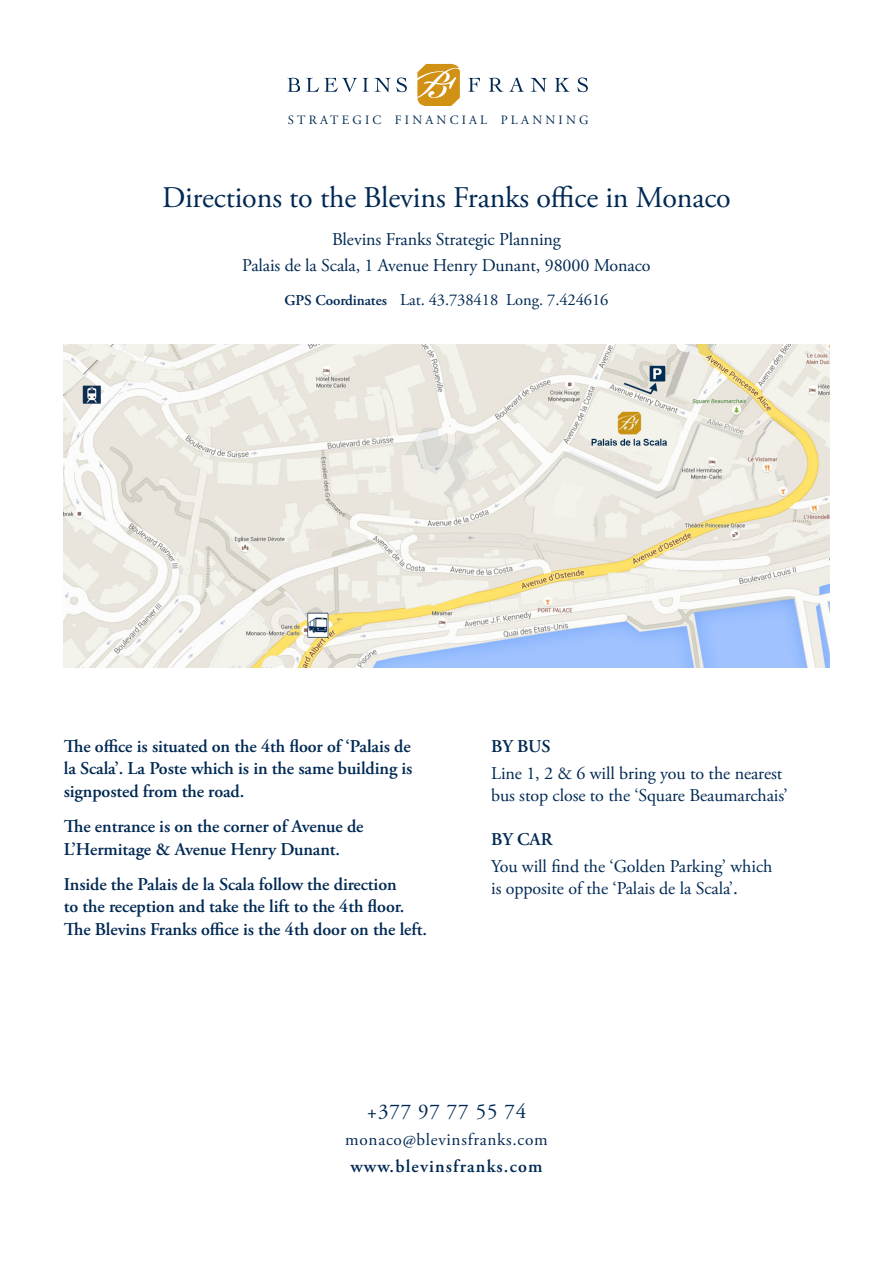
<style>
.page{position:relative;width:893px;height:1263px;background:#fff}
.page>*{position:absolute;margin:0;border:0;box-sizing:border-box;transform-origin:0 0}
.t1{font:30px "Adobe Garamond Pro";letter-spacing:-.005em;color:#002953}
.Bullets{font:21px "Adobe Garamond Pro";letter-spacing:.04em;color:#002953}
.Bullets-2{font:600 18px/22.5px "Adobe Garamond Pro";letter-spacing:-.005em;color:#002953}
.Bullets-3{font:18px/22.5px "Adobe Garamond Pro";letter-spacing:-.005em;color:#002953}
.Bullets-4{font:600 18px "Adobe Garamond Pro";letter-spacing:.065em;color:#002953}
.Bullets-5{font:17.25px "Adobe Garamond Pro";letter-spacing:.04em;color:#002953}
.Bullets-6{font:16.5px "Adobe Garamond Pro";letter-spacing:-.005em;color:#002953}
.t2{font:12.75px "Adobe Garamond Pro";letter-spacing:.25em;color:#002953}
.s1{font-weight:600;font-size:15px}
.s2{font-size:19.5px}
</style>
<div class="page">
<svg style="left:417px;top:64px;width:43px;height:42px"></svg>
<svg style="left:287px;top:78px;width:13px;height:14px"></svg>
<svg style="left:306px;top:78px;width:101px;height:14px"></svg>
<svg style="left:468px;top:78px;width:12px;height:14px"></svg>
<svg style="left:489px;top:78px;width:14px;height:14px"></svg>
<svg style="left:509px;top:78px;width:15px;height:14px"></svg>
<svg style="left:530px;top:78px;width:17px;height:14px"></svg>
<svg style="left:554px;top:78px;width:16px;height:14px"></svg>
<svg style="left:577px;top:78px;width:11px;height:14px"></svg>
<img style="left:64px;top:344px;width:765px;height:323px">
<p class="t2" style="left:288px;top:112px;width:302px">STRATEGIC FINANCIAL PLANNING</p>
<p class="t1" style="left:162px;top:179px;width:570px">Directions to the Blevins Franks office in Monaco</p>
<p class="Bullets-3" style="left:332px;top:229px;width:230px">Blevins Franks Strategic Planning</p>
<p class="Bullets-3" style="left:242px;top:254px;width:410px">Palais de la Scala, 1 Avenue Henry Dunant, 98000 Monaco</p>
<p class="Bullets-6" style="left:284px;top:289px;width:325px"><span class="s1">GPS Coordinates</span> Lat. 43.738418 Long. 7.424616</p>
<p class="Bullets-2" style="left:64px;top:735px;width:350px;text-align:justify">The office is situated on the 4th floor of ‘Palais de la Scala’. La Poste which is in the same building is signposted from the road.</p>
<p class="Bullets-2" style="left:64px;top:815px;width:301px">The entrance is on the corner of Avenue de<br>L’Hermitage &amp; Avenue Henry Dunant.</p>
<p class="Bullets-2" style="left:64px;top:873px;width:365px">Inside the Palais de la Scala follow the direction<br>to the reception and take the lift to the 4th floor.<br>The Blevins Franks office is the 4th door on the left.</p>
<p class="Bullets-2" style="left:491px;top:735px;width:61px">BY BUS</p>
<p class="Bullets-3" style="left:491px;top:762px;width:298px">Line 1, 2 &amp; 6 will bring you to the nearest bus stop close to the ‘Square Beaumarchais’</p>
<p class="Bullets-2" style="left:491px;top:828px;width:63px">BY CAR</p>
<p class="Bullets-3" style="left:491px;top:855px;width:283px">You will find the ‘Golden Parking’ which is opposite of the ‘Palais de la Scala’<span class="s2">.</span></p>
<p class="Bullets" style="left:367px;top:1098px;width:161px">+377 97 77 55 74</p>
<p class="Bullets-5" style="left:345px;top:1129px;width:204px">monaco@blevinsfranks.com</p>
<p class="Bullets-4" style="left:350px;top:1155px;width:194px">www.blevinsfranks.com</p>
</div>
